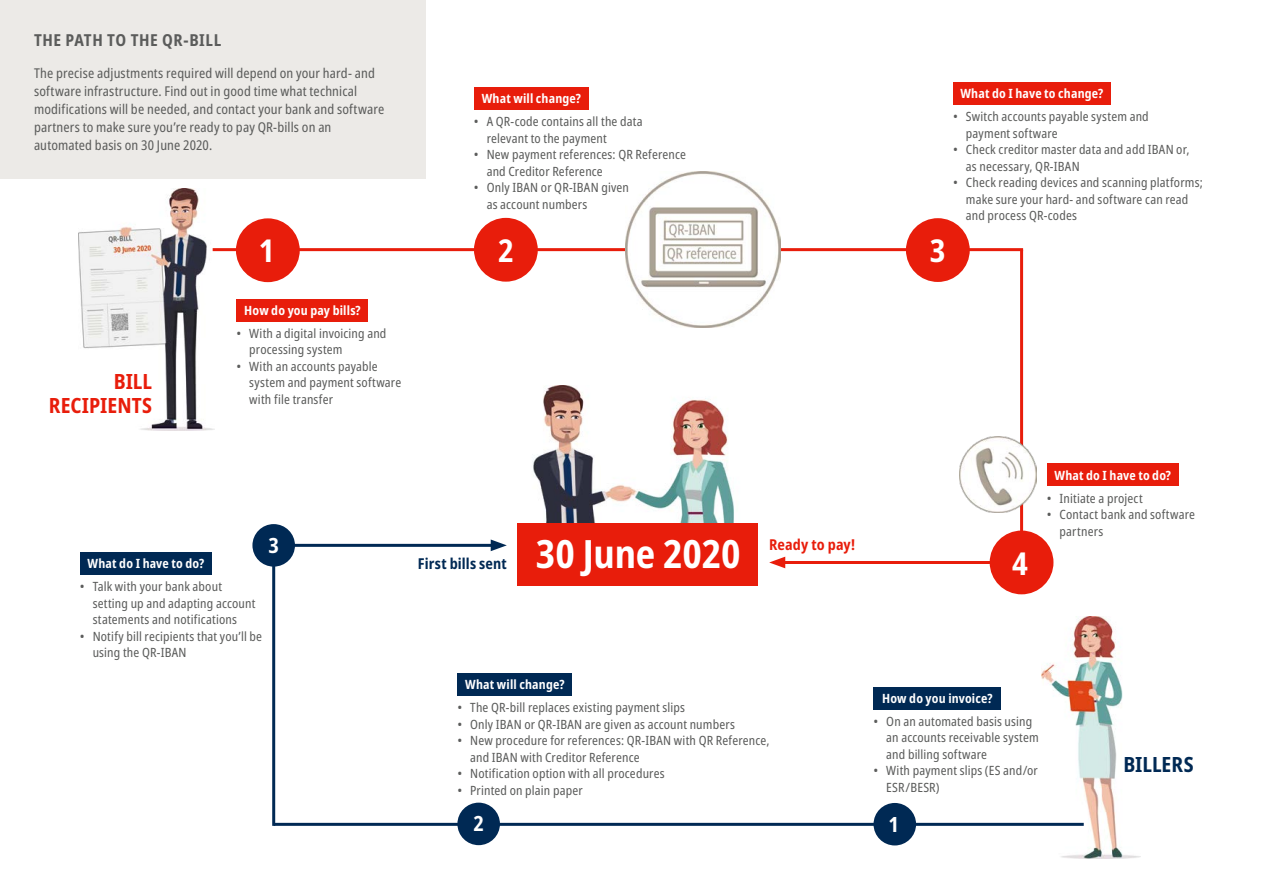
<style>
.page{position:relative;width:1276px;height:893px;background:#fff}
.page>*{position:absolute;margin:0;border:0;box-sizing:border-box;transform-origin:0 0}
.SIX_head_cond-bold_2{font:700 condensed 39px "Noto Sans";letter-spacing:-.005em;color:#fff}
.SIX_head_cond-bold_2-2{font:700 condensed 31.5px "Noto Sans";color:#fff}
.SIX_head_cond-bold_2-3{font:700 condensed 21px/24px "Noto Sans";color:#e81d0b;text-align:right}
.SIX_head_cond-bold_2-4{font:700 condensed 21px "Noto Sans";color:#002954}
.SIX_head_cond-bold_2-5{font:700 condensed 21px "Noto Sans";color:#fff}
.SIX_inhalt_seitenzah{font:700 condensed 16.5px "Noto Sans";letter-spacing:.035em;color:#5b5c5b}
.SIX_head_cond-bold_2-6{font:700 condensed 15px "Noto Sans";letter-spacing:.01em;color:#002954}
.SIX_head_cond-bold_2-7{font:700 condensed 15px "Noto Sans";letter-spacing:.01em;color:#e81d0b}
.SIX_head_cond-bold_2-8{font:condensed 13.5px/18px "Noto Sans";letter-spacing:.01em;color:#5b5c5b}
.t1{font:condensed 12.75px/16.5px "Noto Sans";letter-spacing:.01em;color:#5b5c5b}
.SIX_head_cond-bold_2-9{font:700 condensed 12.75px "Noto Sans";letter-spacing:.015em;color:#fff}
</style>
<div class="page">
<div style="left:0;top:0;width:425px;height:179px;background:#eceae7"></div>
<img style="left:1041px;top:617px;width:99px;height:242px">
<img style="left:79px;top:189px;width:136px;height:242px">
<img style="left:533px;top:385px;width:201px;height:138px">
<hr style="left:493px;top:248px;width:530px;height:3px;background:#e81d0b">
<hr style="left:779px;top:561px;width:244px;height:3px;background:#e81d0b">
<svg style="left:769px;top:557px;width:16px;height:11px"></svg>
<hr style="left:213px;top:248px;width:305px;height:3px;background:#e81d0b">
<hr style="left:1020px;top:250px;width:3px;height:291px;background:#e81d0b">
<hr style="left:274px;top:823px;width:809px;height:3px;background:#002954">
<hr style="left:272px;top:544px;width:224px;height:3px;background:#002954">
<svg style="left:491px;top:539px;width:16px;height:12px"></svg>
<hr style="left:272px;top:545px;width:3px;height:281px;background:#002954">
<img style="left:625px;top:172px;width:156px;height:155px">
<div style="left:474px;top:87px;width:115px;height:23px;background:#e81d0b"></div>
<div style="left:953px;top:82px;width:157px;height:23px;background:#e81d0b"></div>
<div style="left:1047px;top:464px;width:131px;height:22px;background:#e81d0b"></div>
<div style="left:457px;top:673px;width:115px;height:23px;background:#002954"></div>
<div style="left:873px;top:687px;width:128px;height:22px;background:#002954"></div>
<div style="left:80px;top:552px;width:132px;height:23px;background:#002954"></div>
<div style="left:236px;top:299px;width:132px;height:22px;background:#e81d0b"></div>
<div style="left:873px;top:803px;width:43px;height:42px;background:#002954;border-radius:50%"></div>
<div style="left:518px;top:523px;width:240px;height:63px;background:#e81d0b"></div>
<div style="left:989px;top:531px;width:64px;height:63px;background:#e81d0b;border-radius:50%"></div>
<div style="left:906px;top:218px;width:63px;height:64px;background:#e81d0b;border-radius:50%"></div>
<div style="left:474px;top:218px;width:64px;height:64px;background:#e81d0b;border-radius:50%"></div>
<div style="left:236px;top:218px;width:64px;height:64px;background:#e81d0b;border-radius:50%"></div>
<div style="left:457px;top:803px;width:43px;height:42px;background:#002954;border-radius:50%"></div>
<div style="left:252px;top:524px;width:43px;height:43px;background:#002954;border-radius:50%"></div>
<img style="left:960px;top:436px;width:76px;height:77px">
<p class="SIX_inhalt_seitenzah" style="left:34px;top:28px;width:189px">THE PATH TO THE QR-BILL</p>
<p class="SIX_head_cond-bold_2-8" style="left:34px;top:65px;width:352px">The precise adjustments required will depend on your hard- and software infrastructure. Find out in good time what technical modifications will be needed, and contact your bank and software partners to make sure you’re ready to pay QR-bills on an automated basis on 30 June 2020.</p>
<p class="SIX_head_cond-bold_2-9" style="left:482px;top:89px;width:101px">What will change?</p>
<p class="t1" style="left:487px;top:114px;width:157px;text-indent:-13px">• A QR-code contains all the data relevant to the payment</p>
<p class="t1" style="left:487px;top:147px;width:201px;text-indent:-13px">• New payment references: QR Reference and Creditor Reference</p>
<p class="t1" style="left:487px;top:180px;width:144px;text-indent:-13px">• Only IBAN or QR-IBAN given as account numbers</p>
<p class="SIX_head_cond-bold_2-2" style="left:259px;top:228px;width:17px">1</p>
<p class="SIX_head_cond-bold_2-2" style="left:498px;top:228px;width:17px">2</p>
<p class="SIX_head_cond-bold_2-2" style="left:930px;top:228px;width:17px">3</p>
<p class="SIX_head_cond-bold_2-9" style="left:960px;top:84px;width:144px">What do I have to change?</p>
<p class="t1" style="left:966px;top:109px;width:184px;text-indent:-13px">• Switch accounts payable system and payment software</p>
<p class="t1" style="left:966px;top:142px;width:225px;text-indent:-13px">• Check creditor master data and add IBAN or, as necessary, QR-IBAN</p>
<p class="t1" style="left:966px;top:175px;width:238px;text-indent:-13px">• Check reading devices and scanning platforms; make sure your hard- and software can read and process QR-codes</p>
<p class="SIX_head_cond-bold_2-3" style="left:49px;top:370px;width:105px">BILL<br>RECIPIENTS</p>
<p class="SIX_head_cond-bold_2-9" style="left:244px;top:301px;width:118px">How do you pay bills?</p>
<p class="t1" style="left:249px;top:325px;width:139px;text-indent:-13px">• With a digital invoicing and processing system</p>
<p class="t1" style="left:249px;top:358px;width:153px;text-indent:-13px">• With an accounts payable system and payment software with file transfer</p>
<p class="SIX_head_cond-bold_2-5" style="left:268px;top:530px;width:12px">3</p>
<p class="SIX_head_cond-bold_2-9" style="left:88px;top:554px;width:118px">What do I have to do?</p>
<p class="t1" style="left:93px;top:579px;width:164px;text-indent:-13px">• Talk with your bank about setting up and adapting account statements and notifications</p>
<p class="t1" style="left:93px;top:628px;width:171px;text-indent:-13px">• Notify bill recipients that you’ll be using the QR-IBAN</p>
<p class="SIX_head_cond-bold_2-6" style="left:418px;top:552px;width:90px">First bills sent</p>
<p class="SIX_head_cond-bold_2" style="left:536px;top:526px;width:206px">30 June 2020</p>
<p class="SIX_head_cond-bold_2-7" style="left:769px;top:534px;width:87px">Ready to pay!</p>
<p class="SIX_head_cond-bold_2-2" style="left:1012px;top:541px;width:17px">4</p>
<p class="SIX_head_cond-bold_2-9" style="left:1054px;top:466px;width:118px">What do I have to do?</p>
<p class="t1" style="left:1047px;top:490px;width:97px">• Initiate a project</p>
<p class="t1" style="left:1059px;top:507px;width:137px;text-indent:-13px">• Contact bank and software partners</p>
<p class="SIX_head_cond-bold_2-9" style="left:465px;top:675px;width:101px">What will change?</p>
<p class="t1" style="left:457px;top:699px;width:229px">• The QR-bill replaces existing payment slips</p>
<p class="t1" style="left:457px;top:716px;width:279px">• Only IBAN or QR-IBAN are given as account numbers</p>
<p class="t1" style="left:470px;top:732px;width:301px;text-indent:-13px">• New procedure for references: QR-IBAN with QR Reference, and IBAN with Creditor Reference</p>
<p class="t1" style="left:457px;top:765px;width:209px">• Notification option with all procedures</p>
<p class="t1" style="left:457px;top:782px;width:127px">• Printed on plain paper</p>
<p class="SIX_head_cond-bold_2-5" style="left:473px;top:808px;width:12px">2</p>
<p class="SIX_head_cond-bold_2-9" style="left:882px;top:689px;width:112px">How do you invoice?</p>
<p class="t1" style="left:886px;top:713px;width:154px;text-indent:-13px">• On an automated basis using an accounts receivable system and billing software</p>
<p class="t1" style="left:886px;top:763px;width:153px;text-indent:-13px">• With payment slips (ES and/or<br>ESR/BESR)</p>
<p class="SIX_head_cond-bold_2-5" style="left:888px;top:809px;width:12px">1</p>
<p class="SIX_head_cond-bold_2-4" style="left:1123px;top:749px;width:72px">BILLERS</p>
</div>
